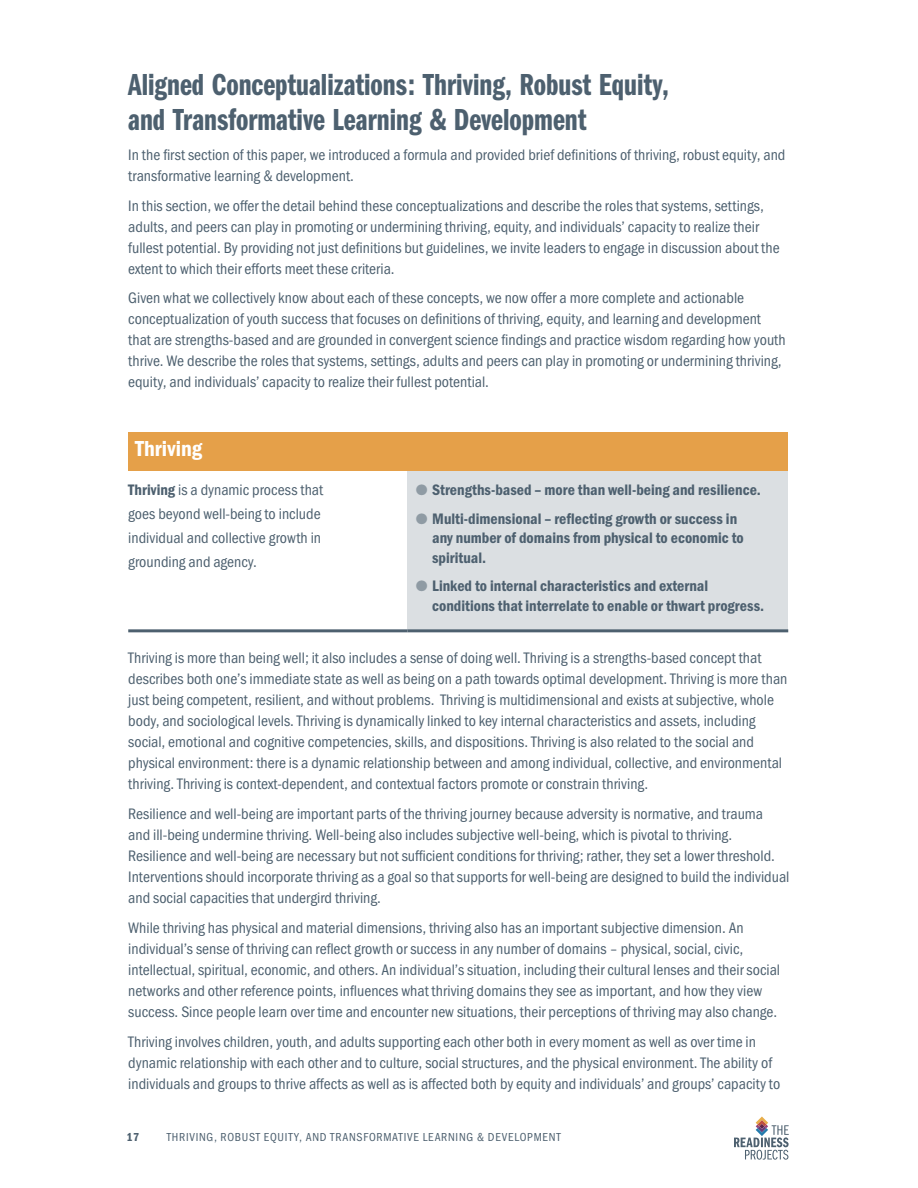
<style>
.page{position:relative;width:918px;height:1188px;background:#fff}
.page>*{position:absolute;margin:0;border:0;box-sizing:border-box;transform-origin:0 0}
.t1{font:31.5px/34.5px "Franklin Gothic URW Com Dem";color:#4d606f}
.body{font:22.5px "Franklin Gothic URW Con Dem";letter-spacing:.005em;color:#fff}
.body-2{font:15.75px/21px "Franklin Gothic URW Cond";color:#4d606f}
.t2{font:15.75px/19.5px "Franklin Gothic URW Con Dem";color:#4d606f}
.t3{font:12px "Franklin Gothic URW Cond";letter-spacing:.06em;color:#4d606f}
.t4{font:12px "Franklin Gothic URW Con Dem";color:#4d606f}
.s1{font-family:"Franklin Gothic URW Con Dem"}
.s2{color:#8f9ba4}
</style>
<div class="page">
<svg style="left:734px;top:1117px;width:55px;height:43px"></svg>
<div style="left:128px;top:432px;width:660px;height:39px;background:#e5a049"></div>
<div style="left:407px;top:471px;width:381px;height:160px;background:#dbdfe2"></div>
<hr style="left:128px;top:629px;width:279px;height:3px;background:#4d606f">
<hr style="left:407px;top:629px;width:381px;height:3px;background:#4d606f">
<h1 class="t1" style="left:128px;top:66px;width:542px">Aligned Conceptualizations: Thriving, Robust Equity, and Transformative Learning &amp; Development</h1>
<p class="body-2" style="left:128px;top:143px;width:659px">In the first section of this paper, we introduced a formula and provided brief definitions of thriving, robust equity, and transformative learning &amp; development.</p>
<p class="body-2" style="left:128px;top:194px;width:653px">In this section, we offer the detail behind these conceptualizations and describe the roles that systems, settings, adults, and peers can play in promoting or undermining thriving, equity, and individuals’ capacity to realize their fullest potential. By providing not just definitions but guidelines, we invite leaders to engage in discussion about the extent to which their efforts meet these criteria.</p>
<p class="body-2" style="left:128px;top:287px;width:659px">Given what we collectively know about each of these concepts, we now offer a more complete and actionable conceptualization of youth success that focuses on definitions of thriving, equity, and learning and development that are strengths-based and are grounded in convergent science findings and practice wisdom regarding how youth thrive. We describe the roles that systems, settings, adults and peers can play in promoting or undermining thriving, equity, and individuals’ capacity to realize their fullest potential.</p>
<p class="body" style="left:135px;top:434px;width:69px">Thriving</p>
<p class="body-2" style="left:128px;top:477px;width:196px;line-height:24px"><span class="s1">Thriving</span> is a dynamic process that goes beyond well-being to include individual and collective growth in grounding and agency.</p>
<p class="t2" style="left:416px;top:480px;width:347px"><span class="s2">●</span> Strengths-based – more than well-being and resilience.</p>
<p class="t2" style="left:432px;top:508px;width:313px;text-indent:-16px"><span class="s2">●</span> Multi-dimensional – reflecting growth or success in any number of domains from physical to economic to spiritual.</p>
<p class="t2" style="left:432px;top:575px;width:334px;text-indent:-16px"><span class="s2">●</span> Linked to internal characteristics and external conditions that interrelate to enable or thwart progress.</p>
<p class="body-2" style="left:128px;top:646px;width:661px">Thriving is more than being well; it also includes a sense of doing well. Thriving is a strengths-based concept that describes both one’s immediate state as well as being on a path towards optimal development. Thriving is more than just being competent, resilient, and without problems. Thriving is multidimensional and exists at subjective, whole body, and sociological levels. Thriving is dynamically linked to key internal characteristics and assets, including social, emotional and cognitive competencies, skills, and dispositions. Thriving is also related to the social and physical environment: there is a dynamic relationship between and among individual, collective, and environmental thriving. Thriving is context-dependent, and contextual factors promote or constrain thriving.</p>
<p class="body-2" style="left:128px;top:802px;width:663px">Resilience and well-being are important parts of the thriving journey because adversity is normative, and trauma<br>and ill-being undermine thriving. Well-being also includes subjective well-being, which is pivotal to thriving.<br>Resilience and well-being are necessary but not sufficient conditions for thriving; rather, they set a lower threshold.<br>Interventions should incorporate thriving as a goal so that supports for well-being are designed to build the individual and social capacities that undergird thriving.</p>
<p class="body-2" style="left:128px;top:916px;width:653px">While thriving has physical and material dimensions, thriving also has an important subjective dimension. An individual’s sense of thriving can reflect growth or success in any number of domains – physical, social, civic, intellectual, spiritual, economic, and others. An individual’s situation, including their cultural lenses and their social networks and other reference points, influences what thriving domains they see as important, and how they view success. Since people learn over time and encounter new situations, their perceptions of thriving may also change.</p>
<p class="body-2" style="left:128px;top:1030px;width:654px">Thriving involves children, youth, and adults supporting each other both in every moment as well as over time in dynamic relationship with each other and to culture, social structures, and the physical environment. The ability of individuals and groups to thrive affects as well as is affected both by equity and individuals’ and groups’ capacity to</p>
<p class="t4" style="left:126px;top:1129px;width:14px">17</p>
<p class="t3" style="left:167px;top:1128px;width:396px">THRIVING, ROBUST EQUITY, AND TRANSFORMATIVE LEARNING &amp; DEVELOPMENT</p>
</div>
